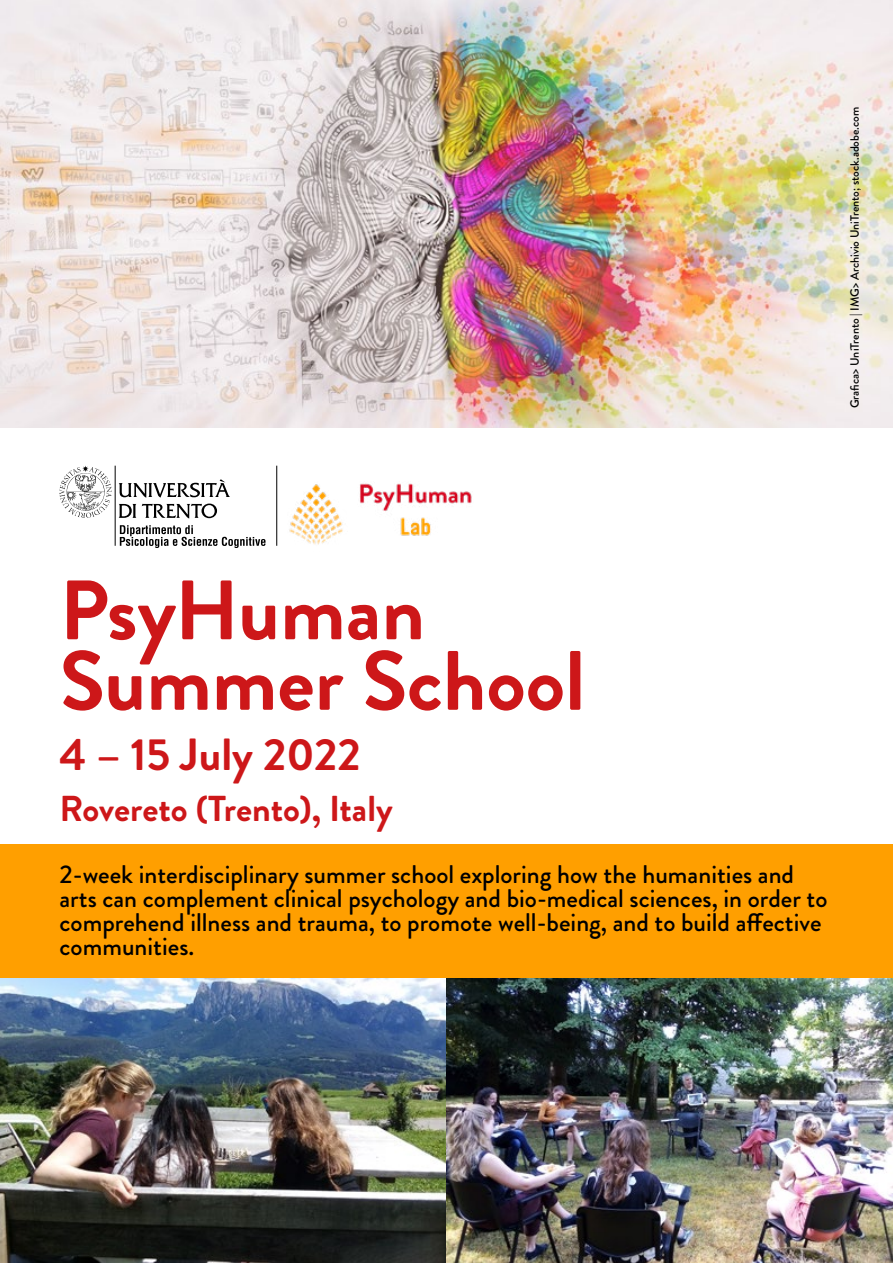
<style>
.page{position:relative;width:893px;height:1263px;background:#fff}
.page>*{position:absolute;margin:0;border:0;box-sizing:border-box;transform-origin:0 0}
.titolo_1{font:700 84px/70.5px "Brandon Grotesque";color:#cd1719}
.titolo_2{font:700 45px "Brandon Grotesque";color:#cd1719}
.titolo_3{font:700 36px "Brandon Grotesque";color:#cd1719}
.t1{font:500 25.5px/24px "Brandon Grotesque";color:#000}
.t2{font:500 12px "Brandon Grotesque";color:#000}
</style>
<div class="page">
<img style="left:0;top:0;width:893px;height:427px">
<img style="left:289px;top:483px;width:183px;height:62px">
<svg style="left:60px;top:466px;width:170px;height:52px"></svg>
<hr style="left:115px;top:466px;width:1px;height:80px;background:#000">
<svg style="left:120px;top:525px;width:146px;height:23px"></svg>
<hr style="left:276px;top:466px;width:1px;height:80px;background:#000">
<img style="left:0;top:978px;width:893px;height:285px">
<div style="left:0;top:844px;width:893px;height:134px;background:#ff9f00"></div>
<p class="t2" style="left:846px;top:408px;width:303px;rotate:-90deg">Grafica&gt; UniTrento | IMG&gt; Archivio UniTrento; stock.adobe.com</p>
<p class="titolo_1" style="left:60px;top:576px;width:527px">PsyHuman<br>Summer School</p>
<p class="titolo_2" style="left:60px;top:723px;width:303px">4 – 15 July 2022</p>
<p class="titolo_3" style="left:60px;top:784px;width:335px">Rovereto (Trento), Italy</p>
<p class="t1" style="left:60px;top:863px;width:769px">2-week interdisciplinary summer school exploring how the humanities and arts can complement clinical psychology and bio-medical sciences, in order to comprehend illness and trauma, to promote well-being, and to build affective communities.</p>
</div>
